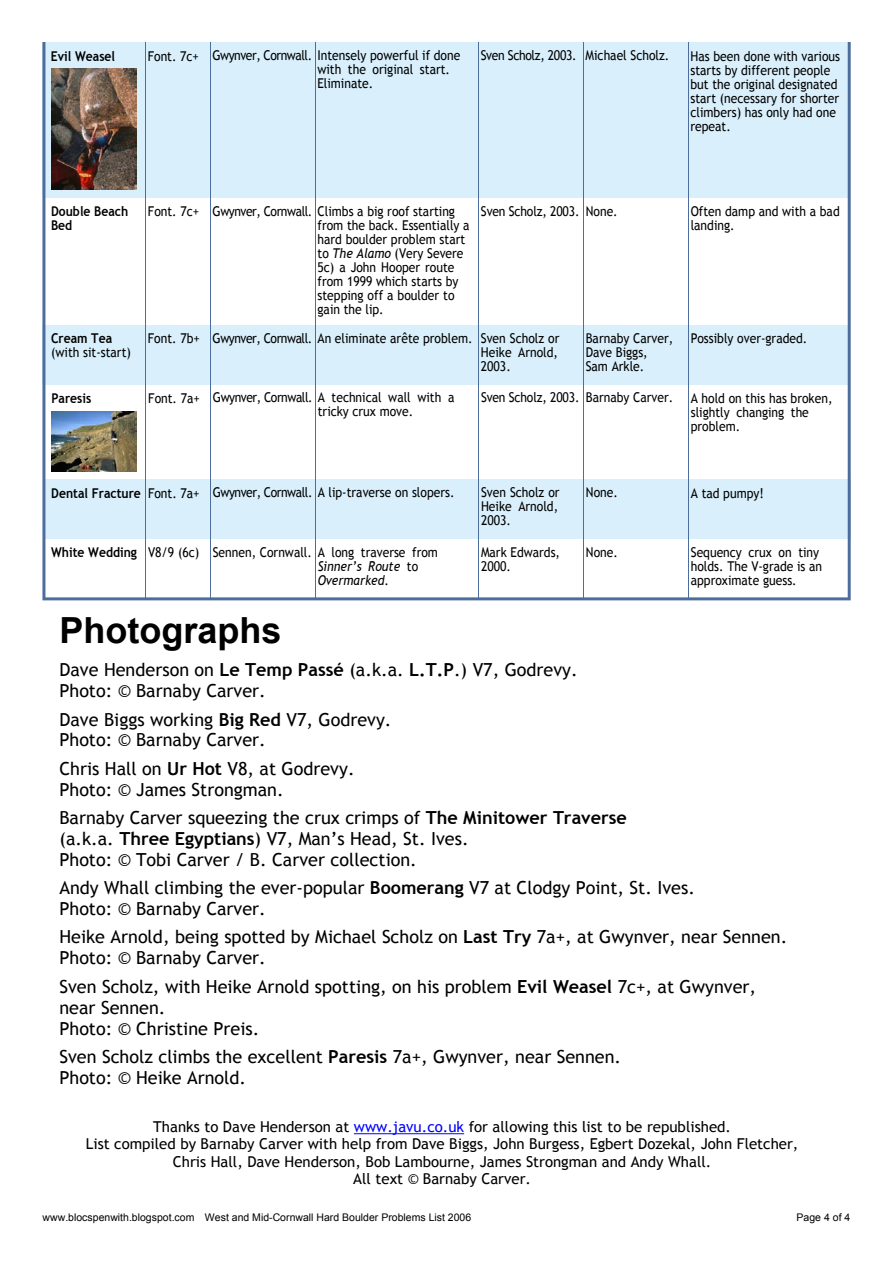
<style>
.page{position:relative;width:893px;height:1263px;background:#fff}
.page>*{position:absolute;margin:0;border:0;box-sizing:border-box;transform-origin:0 0}
.t1{font:700 36px "Arial";color:#000}
.t2{font:18px/20.9px "Trebuchet MS";color:#000}
.t3{font:15px/17.4px "Trebuchet MS";color:#000;text-align:center}
.t4{font:13.5px/14.1px "Trebuchet MS";color:#000;scale:.9 1}
.t5{font:700 13.5px/14.1px "Trebuchet MS";color:#000;scale:.9 1}
.t6{font:10.5px "Arial";color:#000}
.s1{font-style:italic}
.s2{font-weight:700}
.s3{color:#00f}
</style>
<div class="page">
<svg style="left:43px;top:43px;width:808px;height:557px;fill:#d9f0fc"></svg>
<hr style="left:354px;top:1133px;width:110px;height:1px;background:#00f">
<img style="left:51px;top:69px;width:85px;height:120px">
<p class="t5" style="left:51px;top:50px;width:73px">Evil Weasel</p>
<p class="t4" style="left:317px;top:50px;width:160px;text-indent:-170px">Font. 7c+ Gwynver, Cornwall. Intensely powerful if done with the original start.<br>Eliminate.</p>
<p class="t4" style="left:481px;top:50px;width:211px">Sven Scholz, 2003. Michael Scholz.</p>
<p class="t4" style="left:690px;top:50px;width:168px">Has been done with various starts by different people but the original designated start (necessary for shorter climbers) has only had one repeat.</p>
<p class="t5" style="left:51px;top:205px;width:87px">Double Beach<br>Bed</p>
<p class="t4" style="left:318px;top:205px;width:170px;text-indent:-170px">Font. 7c+ Gwynver, Cornwall. Climbs a big roof starting from the back. Essentially a hard boulder problem start to <span class="s1">The Alamo</span> (Very Severe<br>5c) a John Hooper route from 1999 which starts by stepping off a boulder to gain the lip.</p>
<p class="t4" style="left:481px;top:205px;width:154px">Sven Scholz, 2003. None.</p>
<p class="t4" style="left:691px;top:205px;width:167px">Often damp and with a bad landing.</p>
<p class="t5" style="left:51px;top:332px;width:69px">Cream Tea</p>
<p class="t4" style="left:51px;top:347px;width:90px">(with sit-start)</p>
<p class="t4" style="left:481px;top:332px;width:89px;text-align:justify;text-indent:-333px">Font. 7b+ Gwynver, Cornwall. An eliminate arête problem. Sven Scholz or Heike Arnold, 2003.</p>
<p class="t4" style="left:586px;top:332px;width:99px">Barnaby Carver,<br>Dave Biggs,<br>Sam Arkle.</p>
<p class="t4" style="left:691px;top:332px;width:131px">Possibly over-graded.</p>
<p class="t5" style="left:52px;top:392px;width:46px">Paresis</p>
<p class="t4" style="left:318px;top:391px;width:153px;text-indent:-169px">Font. 7a+ Gwynver, Cornwall. A technical wall with a tricky crux move.</p>
<p class="t4" style="left:481px;top:391px;width:215px">Sven Scholz, 2003. Barnaby Carver.</p>
<p class="t4" style="left:691px;top:392px;width:159px">A hold on this has broken, slightly changing the problem.</p>
<p class="t4" style="left:51px;top:487px;width:450px"><span class="s2">Dental Fracture</span> Font. 7a+ Gwynver, Cornwall. A lip-traverse on slopers.</p>
<p class="t4" style="left:481px;top:487px;width:89px;text-align:justify">Sven Scholz or Heike Arnold, 2003.</p>
<p class="t4" style="left:586px;top:487px;width:37px">None.</p>
<p class="t4" style="left:691px;top:487px;width:83px">A tad pumpy!</p>
<p class="t4" style="left:318px;top:546px;width:135px;text-indent:-266px"><span class="s2">White Wedding</span> V8/9 (6c) Sennen, Cornwall. A long traverse from<br><span class="s1">Sinner’s Route</span> to<br><span class="s1">Overmarked</span>.</p>
<p class="t4" style="left:481px;top:546px;width:89px">Mark Edwards,<br>2000.</p>
<p class="t4" style="left:586px;top:546px;width:37px">None.</p>
<p class="t4" style="left:691px;top:546px;width:148px">Sequency crux on tiny holds. The V-grade is an approximate guess.</p>
<h1 class="t1" style="left:59px;top:617px;width:224px">Photographs</h1>
<h2 class="t2" style="left:59px;top:661px;width:520px">Dave Henderson on <span class="s2">Le Temp Passé</span> (a.k.a. <span class="s2">L.T.P</span>.) V7, Godrevy.<br>Photo: © Barnaby Carver.</h2>
<h2 class="t2" style="left:59px;top:710px;width:334px">Dave Biggs working <span class="s2">Big Red</span> V7, Godrevy.<br>Photo: © Barnaby Carver.</h2>
<h2 class="t2" style="left:59px;top:759px;width:297px">Chris Hall on <span class="s2">Ur Hot</span> V8, at Godrevy.<br>Photo: © James Strongman.</h2>
<h2 class="t2" style="left:59px;top:809px;width:569px">Barnaby Carver squeezing the crux crimps of <span class="s2">The Minitower Traverse </span>(a.k.a. <span class="s2">Three Egyptians</span>) V7, Man’s Head, St. Ives.<br>Photo: © Tobi Carver / B. Carver collection.</h2>
<h2 class="t2" style="left:59px;top:879px;width:637px">Andy Whall climbing the ever-popular <span class="s2">Boomerang</span> V7 at Clodgy Point, St. Ives.<br>Photo: © Barnaby Carver.</h2>
<h2 class="t2" style="left:59px;top:928px;width:729px">Heike Arnold, being spotted by Michael Scholz on <span class="s2">Last Try</span> 7a+, at Gwynver, near Sennen.<br>Photo: © Barnaby Carver.</h2>
<h2 class="t2" style="left:59px;top:977px;width:698px">Sven Scholz, with Heike Arnold spotting, on his problem <span class="s2">Evil Weasel</span> 7c+, at Gwynver, near Sennen.<br>Photo: © Christine Preis.</h2>
<h2 class="t2" style="left:59px;top:1048px;width:563px">Sven Scholz climbs the excellent <span class="s2">Paresis</span> 7a+, Gwynver, near Sennen.<br>Photo: © Heike Arnold.</h2>
<p class="t3" style="left:86px;top:1119px;width:714px">Thanks to Dave Henderson at <span class="s3">www.javu.co.uk</span> for allowing this list to be republished.<br>List compiled by Barnaby Carver with help from Dave Biggs, John Burgess, Egbert Dozekal, John Fletcher, Chris Hall, Dave Henderson, Bob Lambourne, James Strongman and Andy Whall.<br>All text © Barnaby Carver.</p>
<p class="t6" style="left:43px;top:1213px;width:430px">www.blocspenwith.blogspot.com West and Mid-Cornwall Hard Boulder Problems List 2006</p>
<p class="t6" style="left:797px;top:1213px;width:55px">Page 4 of 4</p>
</div>
